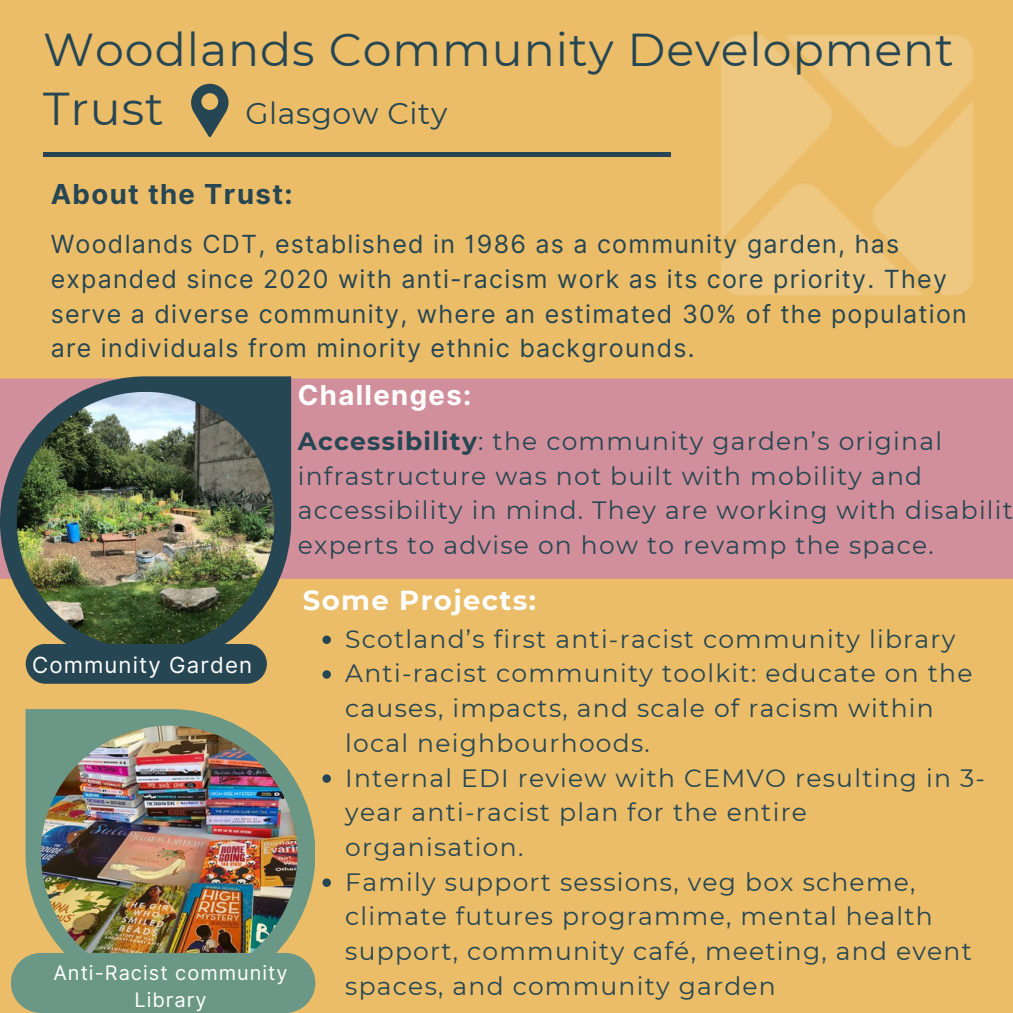
<style>
.page{position:relative;width:1013px;height:1013px;background:#fff}
.page>*{position:absolute;margin:0;border:0;box-sizing:border-box;transform-origin:0 0}
.t1{font:46px/59px "Montserrat";letter-spacing:.02em;color:#264653}
.t2{font:30px "Montserrat";letter-spacing:.02em;color:#264653}
.t3{font:700 27.5px "Inter";letter-spacing:.05em;color:#264653}
.t4{font:700 27.5px "Montserrat";letter-spacing:.05em;color:#fff}
.t5{font:700 27.5px "Inter";letter-spacing:.05em;color:#fff}
.t6{font:25px/34.8px "Montserrat";letter-spacing:.05em;color:#264653}
.t7{font:25px/34.8px "Inter";letter-spacing:.05em;color:#264653}
.t8{font:22.25px "Inter";letter-spacing:.05em;color:#fff}
.t9{font:20px/27.2px "Inter";letter-spacing:.05em;color:#fff;text-align:center}
.s1{font-weight:700}
</style>
<div class="page">
<div style="left:0;top:0;width:1012px;height:1012px;background:#ebbd68"></div>
<div style="left:291px;top:378px;width:721px;height:201px;background:#d18f9b"></div>
<img style="left:721px;top:35px;width:252px;height:260px">
<div style="left:43px;top:152px;width:627px;height:5px;background:#264653"></div>
<svg style="left:191px;top:84px;width:37px;height:54px"></svg>
<svg style="left:26px;top:709px;width:289px;height:289px;fill:#6b9886"></svg>
<img style="left:41px;top:725px;width:256px;height:229px">
<div style="left:11px;top:952px;width:304px;height:60px;background:#6b9886;border-radius:30px"></div>
<svg style="left:0;top:376px;width:291px;height:291px;fill:#264653"></svg>
<img style="left:17px;top:392px;width:257px;height:257px">
<div style="left:26px;top:643px;width:241px;height:40px;background:#264653;border-radius:20px"></div>
<svg style="left:322px;top:635px;width:9px;height:9px"></svg>
<svg style="left:322px;top:670px;width:9px;height:8px"></svg>
<svg style="left:322px;top:774px;width:9px;height:8px"></svg>
<svg style="left:322px;top:878px;width:9px;height:8px"></svg>
<h1 class="t1" style="left:43px;top:20px;width:912px">Woodlands Community Development<br>Trust</h1>
<h3 class="t2" style="left:245px;top:95px;width:203px">Glasgow City</h3>
<h2 class="t3" style="left:51px;top:178px;width:243px">About the Trust:</h2>
<p class="t7" style="left:51px;top:227px;width:917px">Woodlands CDT, established in 1986 as a community garden, has expanded since 2020 with anti-racism work as its core priority. They serve a diverse community, where an estimated 30% of the population are individuals from minority ethnic backgrounds.</p>
<p class="t5" style="left:298px;top:378px;width:175px">Challenges:</p>
<p class="t6" style="left:298px;top:423px;width:716px"><span class="s1">Accessibility</span>: the community garden’s original infrastructure was not built with mobility and accessibility in mind. They are working with disabilit experts to advise on how to revamp the space.</p>
<h4 class="t8" style="left:32px;top:651px;width:221px">Community Garden</h4>
<p class="t9" style="left:53px;top:959px;width:236px">Anti-Racist community<br>Library</p>
<h2 class="t4" style="left:303px;top:583px;width:235px">Some Projects:</h2>
<p class="t6" style="left:345px;top:621px;width:611px">Scotland’s first anti-racist community library</p>
<p class="t6" style="left:345px;top:656px;width:628px">Anti-racist community toolkit: educate on the causes, impacts, and scale of racism within local neighbourhoods.</p>
<p class="t6" style="left:345px;top:760px;width:641px">Internal EDI review with CEMVO resulting in 3- year anti-racist plan for the entire organisation.</p>
<p class="t6" style="left:345px;top:864px;width:628px">Family support sessions, veg box scheme, climate futures programme, mental health support, community café, meeting, and event spaces, and community garden</p>
</div>
